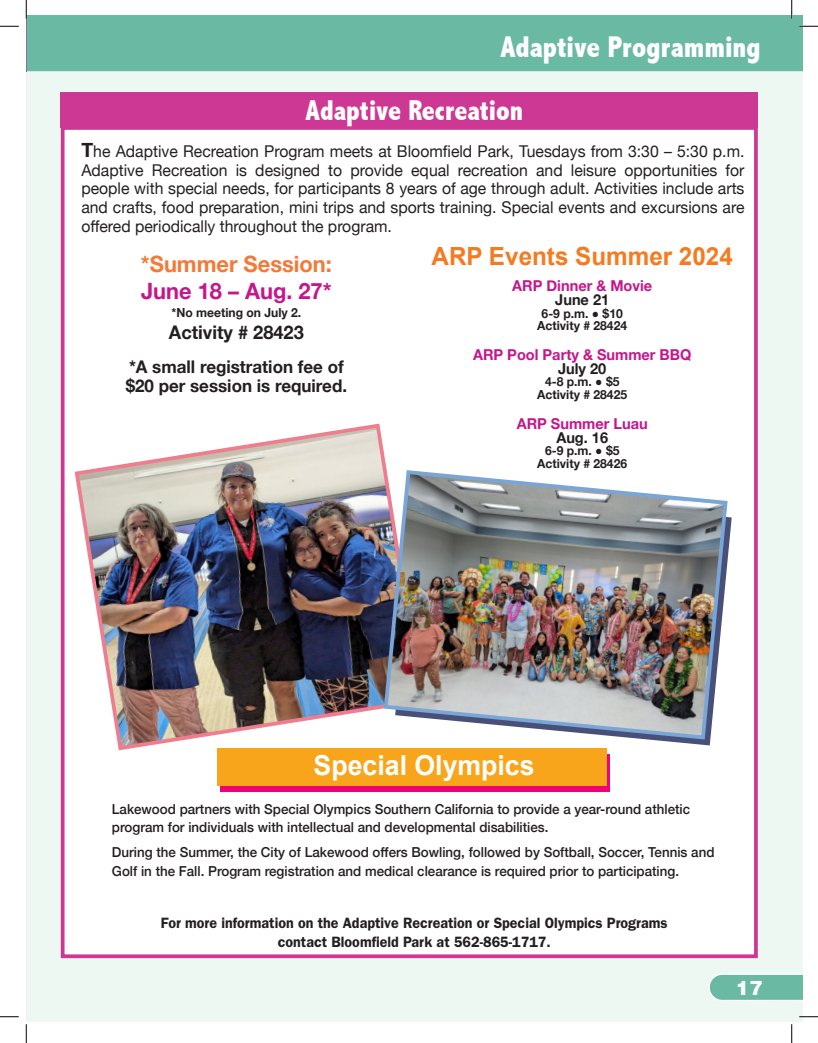
<style>
.page{position:relative;width:818px;height:1043px;background:#fff}
.page>*{position:absolute;margin:0;border:0;box-sizing:border-box;transform-origin:0 0}
.Course{font:800 condensed 30px "Abadi";color:#fff}
.Course-2{font:800 condensed 28.75px "Abadi";color:#fff}
.Course-3{font:700 27.5px "Arial";color:#fff}
.Course-4{font:700 25px "Arial";color:#f47b21}
.Course-5{font:700 22.5px "Helvetica Neue";color:#f37937}
.Course-6{font:700 22.5px "Helvetica Neue";color:#c5168c}
.t1{font:900 20px "Helvetica";color:#fff}
.Course-7{font:700 18.75px "Helvetica Neue";color:#231f20}
.Course-8{font:700 17.5px "Helvetica Neue";color:#231f20}
.Course-9{font:16.25px/18.8px "Helvetica Neue";color:#231f20}
.t2{font:600 15px "ITC Franklin Gothic Std";color:#231f20;scale:.95 1}
.Course-10{font:700 15px "Helvetica Neue";color:#c5168c}
.Course-11{font:700 15px "Helvetica Neue";color:#231f20}
.Course-12{font:500 13.75px/18.8px "Helvetica Neue";color:#231f20}
.Course-13{font:700 12.5px "Helvetica Neue";color:#231f20}
.s1{font-weight:700;font-size:20px}
.s2{font-family:"Times New Roman"}
</style>
<div class="page">
<hr style="left:26px;top:68px;width:1px;height:952px;background:#f3ecf4">
<div style="left:27px;top:71px;width:775px;height:951px;background:#eef8f3"></div>
<svg style="left:708px;top:973px;width:94px;height:28px;background:#7ec3b0"></svg>
<div style="left:61px;top:126px;width:696px;height:832px;background:#fff;border:4px solid #ce3895"></div>
<img style="left:74px;top:423px;width:313px;height:328px">
<img style="left:381px;top:468px;width:348px;height:273px">
<div style="left:61px;top:92px;width:696px;height:36px;background:#ce3895"></div>
<svg style="left:220px;top:754px;width:389px;height:37px;background:#ef1e67"></svg>
<div style="left:217px;top:748px;width:389px;height:37px;background:#f9a51b"></div>
<hr style="left:26px;top:15px;width:1px;height:56px;background:#983e97">
<div style="left:27px;top:15px;width:775px;height:56px;background:#69b9a3"></div>
<svg style="left:0;top:25px;width:19px;height:2px"></svg>
<svg style="left:799px;top:25px;width:19px;height:2px"></svg>
<svg style="left:0;top:1016px;width:19px;height:1px"></svg>
<svg style="left:799px;top:1015px;width:19px;height:2px"></svg>
<svg style="left:25px;top:0;width:2px;height:19px"></svg>
<svg style="left:25px;top:1024px;width:2px;height:18px"></svg>
<svg style="left:790px;top:0;width:2px;height:19px"></svg>
<svg style="left:791px;top:1024px;width:1px;height:18px"></svg>
<p class="Course" style="left:500px;top:30px;width:262px">Adaptive Programming</p>
<p class="Course-2" style="left:305px;top:94px;width:219px">Adaptive Recreation</p>
<p class="Course-9" style="left:81px;top:143px;width:664px"><span class="s1">T</span>he Adaptive Recreation Program meets at Bloomfield Park, Tuesdays from 3:30 – 5:30 p.m.<br>Adaptive Recreation is designed to provide equal recreation and leisure opportunities for</p>
<p class="Course-9" style="left:81px;top:180px;width:664px;text-align:justify">people with special needs, for participants 8 years of age through adult. Activities include arts and crafts, food preparation, mini trips and sports training. Special events and excursions are offered periodically throughout the program.</p>
<p class="Course-5" style="left:141px;top:247px;width:192px">*Summer Session:</p>
<p class="Course-6" style="left:141px;top:274px;width:192px">June 18 – Aug. 27*</p>
<p class="Course-13" style="left:171px;top:302px;width:131px">*No meeting on July 2.</p>
<p class="Course-7" style="left:169px;top:318px;width:136px">Activity # 28423</p>
<p class="Course-8" style="left:129px;top:353px;width:216px">*A small registration fee of</p>
<p class="Course-8" style="left:126px;top:372px;width:223px">$20 per session is required.</p>
<p class="Course-4" style="left:431px;top:239px;width:303px">ARP Events Summer 2024</p>
<p class="Course-10" style="left:512px;top:274px;width:141px">ARP Dinner &amp; Movie</p>
<p class="Course-11" style="left:555px;top:288px;width:55px">June 21</p>
<p class="Course-13" style="left:541px;top:303px;width:83px">6-9 p.m. <span class="s2">●</span> $10</p>
<p class="Course-13" style="left:537px;top:316px;width:91px">Activity # 28424</p>
<p class="Course-10" style="left:473px;top:343px;width:220px">ARP Pool Party &amp; Summer BBQ</p>
<p class="Course-11" style="left:558px;top:357px;width:50px">July 20</p>
<p class="Course-13" style="left:545px;top:372px;width:76px">4-8 p.m. <span class="s2">●</span> $5</p>
<p class="Course-13" style="left:537px;top:384px;width:91px">Activity # 28425</p>
<p class="Course-10" style="left:516px;top:412px;width:132px">ARP Summer Luau</p>
<p class="Course-11" style="left:556px;top:425px;width:53px">Aug. 16</p>
<p class="Course-13" style="left:545px;top:441px;width:76px">6-9 p.m. <span class="s2">●</span> $5</p>
<p class="Course-13" style="left:537px;top:453px;width:91px">Activity # 28426</p>
<p class="Course-3" style="left:313px;top:747px;width:222px">Special Olympics</p>
<p class="Course-12" style="left:112px;top:798px;width:579px">Lakewood partners with Special Olympics Southern California to provide a year-round athletic program for individuals with intellectual and developmental disabilities.</p>
<p class="Course-12" style="left:112px;top:842px;width:604px">During the Summer, the City of Lakewood offers Bowling, followed by Softball, Soccer, Tennis and<br>Golf in the Fall. Program registration and medical clearance is required prior to participating.</p>
<p class="t2" style="left:161px;top:914px;width:535px">For more information on the Adaptive Recreation or Special Olympics Programs</p>
<p class="t2" style="left:278px;top:932px;width:289px">contact Bloomfield Park at 562-865-1717.</p>
<p class="t1" style="left:736px;top:975px;width:28px">17</p>
</div>
